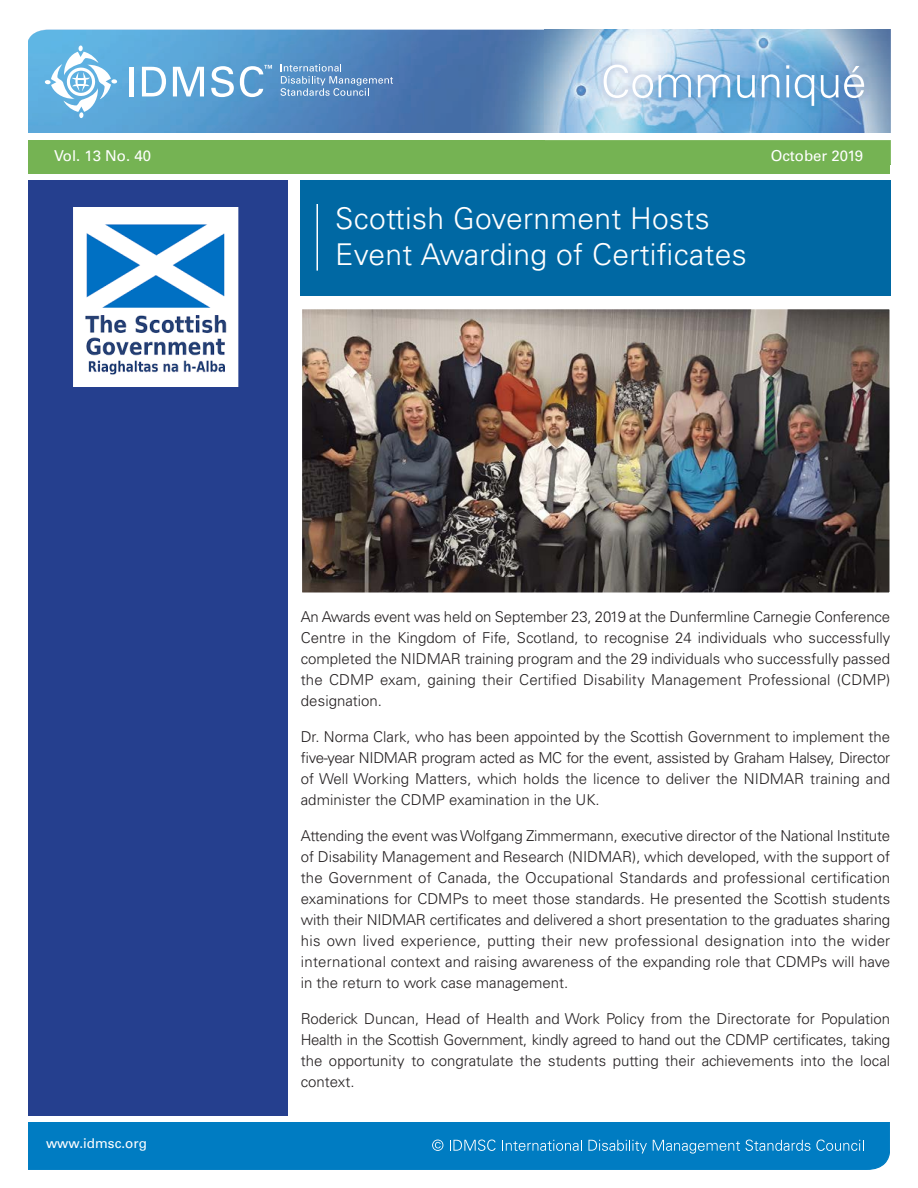
<style>
.page{position:relative;width:918px;height:1188px;background:#fff}
.page>*{position:absolute;margin:0;border:0;box-sizing:border-box;transform-origin:0 0}
.t1{font:300 30px "Univers";letter-spacing:.01em;color:#fff}
.t2{font:300 15px/21px "Univers";color:#231f20;text-align:justify}
.t3{font:15px "Univers";color:#fff}
.t4{font:13.5px "Univers";color:#fff}
</style>
<div class="page">
<img style="left:28px;top:118px;width:517px;height:15px">
<div style="left:27px;top:140px;width:865px;height:33px;background:#75b353"></div>
<svg style="left:28px;top:29px;width:517px;height:89px;background:#6199c9"></svg>
<hr style="left:891px;top:20px;width:4px;height:1150px;background:#fff">
<div style="left:28px;top:1122px;width:862px;height:48px;background:#007cc2"></div>
<img style="left:545px;top:29px;width:346px;height:104px">
<img style="left:545px;top:140px;width:346px;height:24px">
<svg style="left:604px;top:65px;width:87px;height:33px"></svg>
<svg style="left:698px;top:74px;width:32px;height:23px"></svg>
<svg style="left:737px;top:75px;width:18px;height:23px"></svg>
<svg style="left:762px;top:74px;width:17px;height:23px"></svg>
<hr style="left:786px;top:75px;width:3px;height:22px;background:#fff">
<svg style="left:786px;top:65px;width:3px;height:4px"></svg>
<svg style="left:795px;top:74px;width:19px;height:32px"></svg>
<svg style="left:821px;top:66px;width:43px;height:32px"></svg>
<div style="left:300px;top:176px;width:591px;height:120px;background:#0068a3"></div>
<hr style="left:316px;top:204px;width:2px;height:67px;background:#fff">
<div style="left:3px;top:174px;width:915px;height:6px;background:#fff"></div>
<div style="left:27px;top:180px;width:261px;height:941px;background:#253f8e"></div>
<div style="left:21px;top:1116px;width:897px;height:6px;background:#fff"></div>
<div style="left:73px;top:207px;width:165px;height:180px;background:#fff"></div>
<img style="left:85px;top:224px;width:142px;height:151px">
<img style="left:304px;top:311px;width:584px;height:280px">
<div style="left:301px;top:308px;width:590px;height:286px;border:2px solid #fff"></div>
<p class="t3" style="left:54px;top:147px;width:99px">Vol. 13 No. 40</p>
<p class="t3" style="left:771px;top:147px;width:94px">October 2019</p>
<p class="t1" style="left:335px;top:201px;width:376px">Scottish Government Hosts</p>
<p class="t1" style="left:335px;top:237px;width:413px">Event Awarding of Certificates</p>
<p class="t4" style="left:46px;top:1136px;width:102px">www.idmsc.org</p>
<p class="t2" style="left:301px;top:606px;width:591px">An Awards event was held on September 23, 2019 at the Dunfermline Carnegie Conference Centre in the Kingdom of Fife, Scotland, to recognise 24 individuals who successfully completed the NIDMAR training program and the 29 individuals who successfully passed the CDMP exam, gaining their Certified Disability Management Professional (CDMP) designation.</p>
<p class="t2" style="left:301px;top:726px;width:591px">Dr. Norma Clark, who has been appointed by the Scottish Government to implement the five-year NIDMAR program acted as MC for the event, assisted by Graham Halsey, Director of Well Working Matters, which holds the licence to deliver the NIDMAR training and administer the CDMP examination in the UK.</p>
<p class="t2" style="left:301px;top:825px;width:591px">Attending the event was Wolfgang Zimmermann, executive director of the National Institute of Disability Management and Research (NIDMAR), which developed, with the support of the Government of Canada, the Occupational Standards and professional certification examinations for CDMPs to meet those standards. He presented the Scottish students with their NIDMAR certificates and delivered a short presentation to the graduates sharing his own lived experience, putting their new professional designation into the wider international context and raising awareness of the expanding role that CDMPs will have in the return to work case management.</p>
<p class="t2" style="left:301px;top:1008px;width:591px">Roderick Duncan, Head of Health and Work Policy from the Directorate for Population Health in the Scottish Government, kindly agreed to hand out the CDMP certificates, taking the opportunity to congratulate the students putting their achievements into the local context.</p>
</div>
